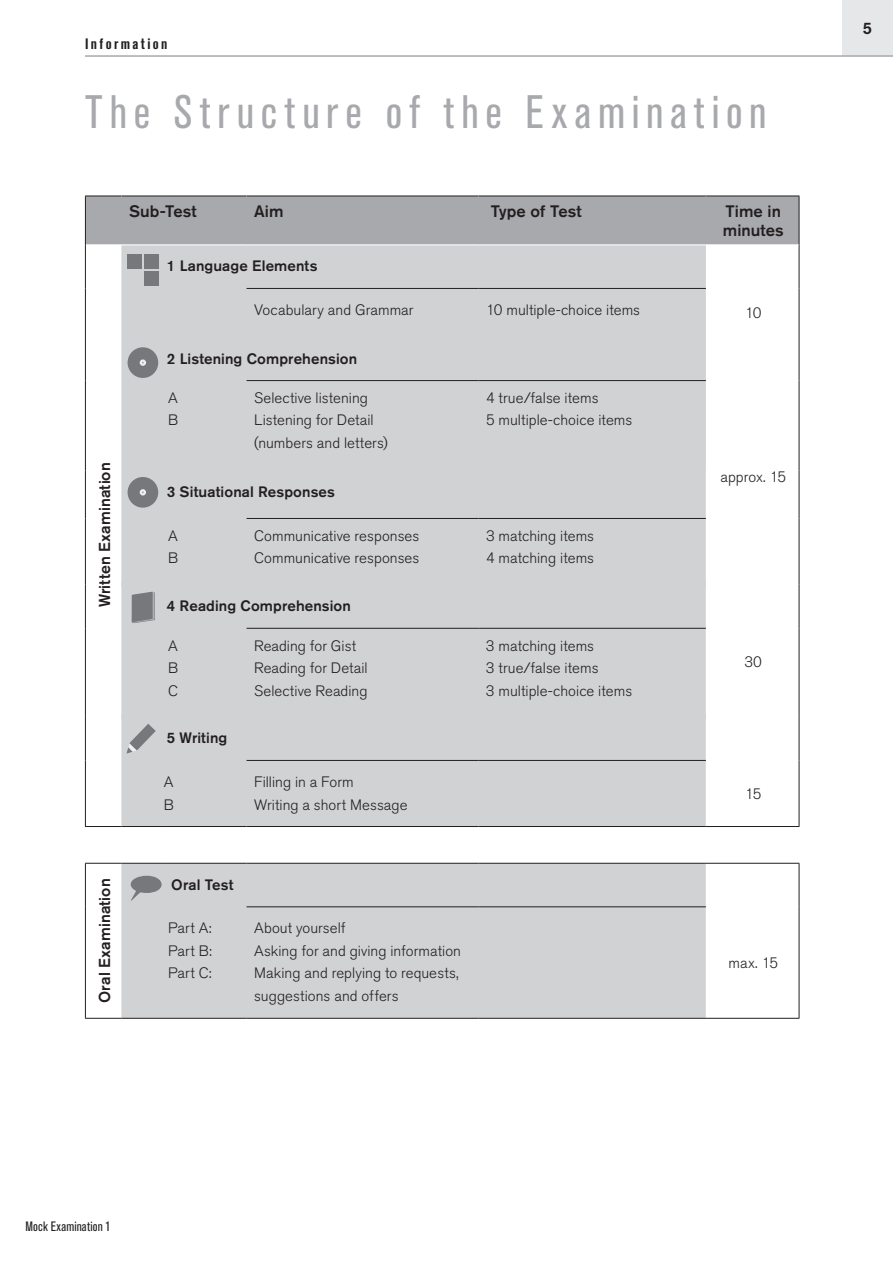
<style>
.page{position:relative;width:893px;height:1263px;background:#fff}
.page>*{position:absolute;margin:0;border:0;box-sizing:border-box;transform-origin:0 0}
.t1{font:condensed 46.5px "Akzidenz Grotesk Pro";letter-spacing:.155em;color:#a8a9ad}
.t2{font:500 16.5px/19.5px "Akzidenz Grotesk Pro";color:#231f20}
.t3{font:500 15.75px "Akzidenz Grotesk Pro";letter-spacing:.005em;color:#231f20}
.t4{font:300 15px/22.5px "Akzidenz Grotesk Pro";letter-spacing:.005em;color:#231f20}
.t5{font:500 15px "Akzidenz Grotesk Pro";letter-spacing:.01em;color:#231f20}
.t6{font:700 condensed 15px "Akzidenz Grotesk Pro";letter-spacing:.16em;color:#231f20}
.t7{font:condensed 13.5px "Akzidenz Grotesk Pro";letter-spacing:.01em;color:#231f20}
</style>
<div class="page">
<div style="left:86px;top:197px;width:713px;height:47px;background:#a8a9ad"></div>
<div style="left:121px;top:245px;width:585px;height:773px;background:#d1d2d4"></div>
<svg style="left:706px;top:471px;width:93px;height:547px"></svg>
<hr style="left:85px;top:245px;width:1px;height:43px;background:#231f20">
<hr style="left:799px;top:245px;width:1px;height:43px;background:#231f20">
<hr style="left:85px;top:288px;width:1px;height:49px;background:#231f20">
<hr style="left:799px;top:288px;width:1px;height:49px;background:#231f20">
<hr style="left:85px;top:337px;width:1px;height:44px;background:#231f20">
<hr style="left:799px;top:337px;width:1px;height:44px;background:#231f20">
<hr style="left:85px;top:381px;width:1px;height:90px;background:#231f20">
<hr style="left:799px;top:381px;width:1px;height:90px;background:#231f20">
<hr style="left:85px;top:471px;width:1px;height:47px;background:#231f20">
<hr style="left:85px;top:518px;width:1px;height:67px;background:#231f20">
<hr style="left:85px;top:585px;width:1px;height:43px;background:#231f20">
<hr style="left:85px;top:628px;width:1px;height:89px;background:#231f20">
<hr style="left:85px;top:717px;width:1px;height:43px;background:#231f20">
<hr style="left:85px;top:760px;width:1px;height:66px;background:#231f20">
<hr style="left:799px;top:471px;width:1px;height:47px;background:#231f20">
<hr style="left:799px;top:518px;width:1px;height:67px;background:#231f20">
<hr style="left:799px;top:585px;width:1px;height:43px;background:#231f20">
<hr style="left:799px;top:628px;width:1px;height:89px;background:#231f20">
<hr style="left:85px;top:864px;width:1px;height:43px;background:#231f20">
<hr style="left:799px;top:864px;width:1px;height:43px;background:#231f20">
<hr style="left:85px;top:907px;width:1px;height:111px;background:#231f20">
<hr style="left:799px;top:907px;width:1px;height:111px;background:#231f20">
<hr style="left:85px;top:1018px;width:36px;height:1px;background:#231f20">
<hr style="left:706px;top:1018px;width:93px;height:1px;background:#231f20">
<hr style="left:247px;top:288px;width:231px;height:1px;background:#231f20">
<hr style="left:478px;top:288px;width:228px;height:1px;background:#231f20">
<hr style="left:247px;top:760px;width:231px;height:1px;background:#231f20">
<hr style="left:478px;top:760px;width:228px;height:1px;background:#231f20">
<hr style="left:247px;top:380px;width:231px;height:1px;background:#231f20">
<hr style="left:478px;top:380px;width:228px;height:1px;background:#231f20">
<hr style="left:247px;top:518px;width:231px;height:1px;background:#231f20">
<hr style="left:478px;top:518px;width:228px;height:1px;background:#231f20">
<hr style="left:247px;top:628px;width:231px;height:1px;background:#231f20">
<hr style="left:478px;top:628px;width:228px;height:1px;background:#231f20">
<div style="left:121px;top:582px;width:46px;height:5px;background:#d1d2d4"></div>
<div style="left:167px;top:582px;width:80px;height:5px;background:#d1d2d4"></div>
<div style="left:247px;top:582px;width:231px;height:5px;background:#d1d2d4"></div>
<div style="left:478px;top:582px;width:228px;height:5px;background:#d1d2d4"></div>
<hr style="left:121px;top:715px;width:46px;height:4px;background:#d1d2d4">
<hr style="left:167px;top:715px;width:80px;height:4px;background:#d1d2d4">
<hr style="left:247px;top:715px;width:231px;height:4px;background:#d1d2d4">
<hr style="left:478px;top:715px;width:228px;height:4px;background:#d1d2d4">
<hr style="left:799px;top:717px;width:1px;height:43px;background:#231f20">
<hr style="left:799px;top:760px;width:1px;height:66px;background:#231f20">
<hr style="left:85px;top:826px;width:36px;height:1px;background:#231f20">
<hr style="left:121px;top:826px;width:46px;height:1px;background:#231f20">
<hr style="left:167px;top:826px;width:80px;height:1px;background:#231f20">
<hr style="left:247px;top:826px;width:231px;height:1px;background:#231f20">
<hr style="left:478px;top:826px;width:228px;height:1px;background:#231f20">
<hr style="left:706px;top:826px;width:93px;height:1px;background:#231f20">
<hr style="left:121px;top:1018px;width:46px;height:1px;background:#231f20">
<hr style="left:167px;top:1018px;width:80px;height:1px;background:#231f20">
<hr style="left:247px;top:1018px;width:231px;height:1px;background:#231f20">
<hr style="left:478px;top:1018px;width:228px;height:1px;background:#231f20">
<hr style="left:85px;top:863px;width:36px;height:1px;background:#231f20">
<hr style="left:121px;top:863px;width:46px;height:1px;background:#231f20">
<hr style="left:167px;top:863px;width:80px;height:1px;background:#231f20">
<hr style="left:247px;top:863px;width:231px;height:1px;background:#231f20">
<hr style="left:478px;top:863px;width:228px;height:1px;background:#231f20">
<hr style="left:706px;top:863px;width:93px;height:1px;background:#231f20">
<hr style="left:247px;top:906px;width:231px;height:1px;background:#231f20">
<hr style="left:478px;top:906px;width:228px;height:1px;background:#231f20">
<hr style="left:85px;top:196px;width:36px;height:1px;background:#231f20">
<hr style="left:121px;top:196px;width:46px;height:1px;background:#231f20">
<hr style="left:167px;top:196px;width:80px;height:1px;background:#231f20">
<hr style="left:247px;top:196px;width:231px;height:1px;background:#231f20">
<hr style="left:478px;top:196px;width:228px;height:1px;background:#231f20">
<hr style="left:706px;top:196px;width:93px;height:1px;background:#231f20">
<hr style="left:799px;top:196px;width:1px;height:49px;background:#231f20">
<hr style="left:121px;top:196px;width:1px;height:48px;background:#a8a9ad">
<hr style="left:246px;top:196px;width:1px;height:48px;background:#a8a9ad">
<hr style="left:478px;top:196px;width:1px;height:48px;background:#a8a9ad">
<hr style="left:705px;top:196px;width:1px;height:48px;background:#a8a9ad">
<hr style="left:85px;top:196px;width:1px;height:49px;background:#231f20">
<div style="left:128px;top:347px;width:30px;height:31px;background:#77787b;border-radius:50%"></div>
<div style="left:140px;top:359px;width:6px;height:7px;border:2px solid #efeff0;border-radius:50%"></div>
<div style="left:128px;top:477px;width:30px;height:31px;background:#77787b;border-radius:50%"></div>
<svg style="left:140px;top:489px;width:6px;height:6px"></svg>
<svg style="left:130px;top:876px;width:32px;height:25px"></svg>
<div style="left:128px;top:255px;width:14px;height:14px;background:#77787b"></div>
<div style="left:144px;top:255px;width:15px;height:14px;background:#77787b"></div>
<div style="left:144px;top:271px;width:15px;height:15px;background:#77787b"></div>
<svg style="left:132px;top:592px;width:23px;height:31px"></svg>
<svg style="left:122px;top:720px;width:38px;height:38px"></svg>
<div style="left:842px;top:0;width:51px;height:55px;background:#e6e7e9"></div>
<hr style="left:85px;top:55px;width:808px;height:2px;background:#a8a9ad">
<p class="t6" style="left:85px;top:34px;width:84px">Information</p>
<h1 class="t1" style="left:85px;top:82px;width:683px">The Structure of the Examination</h1>
<p class="t3" style="left:94px;top:607px;width:146px;rotate:-90deg">Written Examination</p>
<p class="t2" style="left:129px;top:201px;width:69px">Sub-Test</p>
<p class="t2" style="left:254px;top:201px;width:31px">Aim</p>
<p class="t2" style="left:491px;top:201px;width:92px">Type of Test</p>
<p class="t2" style="left:723px;top:201px;width:62px">Time in minutes</p>
<p class="t5" style="left:167px;top:256px;width:152px">1 Language Elements</p>
<p class="t4" style="left:254px;top:298px;width:161px">Vocabulary and Grammar</p>
<p class="t4" style="left:486px;top:298px;width:156px">10 multiple-choice items</p>
<p class="t4" style="left:745px;top:302px;width:18px">10</p>
<p class="t5" style="left:167px;top:349px;width:192px">2 Listening Comprehension</p>
<p class="t4" style="left:168px;top:386px;width:12px">A<br>B</p>
<p class="t4" style="left:254px;top:386px;width:135px">Selective listening<br>Listening for Detail (numbers and letters)</p>
<p class="t4" style="left:486px;top:386px;width:148px">4 true/false items<br>5 multiple-choice items</p>
<p class="t5" style="left:167px;top:482px;width:170px">3 Situational Responses</p>
<p class="t4" style="left:720px;top:465px;width:67px">approx. 15</p>
<p class="t4" style="left:168px;top:524px;width:12px">A<br>B</p>
<p class="t4" style="left:254px;top:524px;width:167px">Communicative responses<br>Communicative responses</p>
<p class="t4" style="left:486px;top:524px;width:110px">3 matching items<br>4 matching items</p>
<p class="t5" style="left:167px;top:596px;width:186px">4 Reading Comprehension</p>
<p class="t4" style="left:168px;top:634px;width:12px;text-align:justify">A B C</p>
<p class="t4" style="left:254px;top:634px;width:115px">Reading for Gist<br>Reading for Detail<br>Selective Reading</p>
<p class="t4" style="left:486px;top:634px;width:148px">3 matching items<br>3 true/false items<br>3 multiple-choice items</p>
<p class="t5" style="left:167px;top:728px;width:62px">5 Writing</p>
<p class="t4" style="left:164px;top:770px;width:12px">A<br>B</p>
<p class="t4" style="left:254px;top:770px;width:155px">Filling in a Form<br>Writing a short Message</p>
<p class="t4" style="left:744px;top:650px;width:19px">30</p>
<p class="t4" style="left:745px;top:782px;width:18px">15</p>
<p class="t3" style="left:94px;top:1003px;width:126px;rotate:-90deg">Oral Examination</p>
<p class="t5" style="left:171px;top:875px;width:64px">Oral Test</p>
<p class="t4" style="left:168px;top:917px;width:45px;text-align:justify">Part A:<br>Part B:<br>Part C:</p>
<p class="t4" style="left:254px;top:917px;width:208px">About yourself<br>Asking for and giving information<br>Making and replying to requests, suggestions and offers</p>
<p class="t4" style="left:728px;top:951px;width:51px">max. 15</p>
<p class="t2" style="left:863px;top:18px;width:11px">5</p>
<p class="t7" style="left:26px;top:1217px;width:87px">Mock Examination 1</p>
</div>
